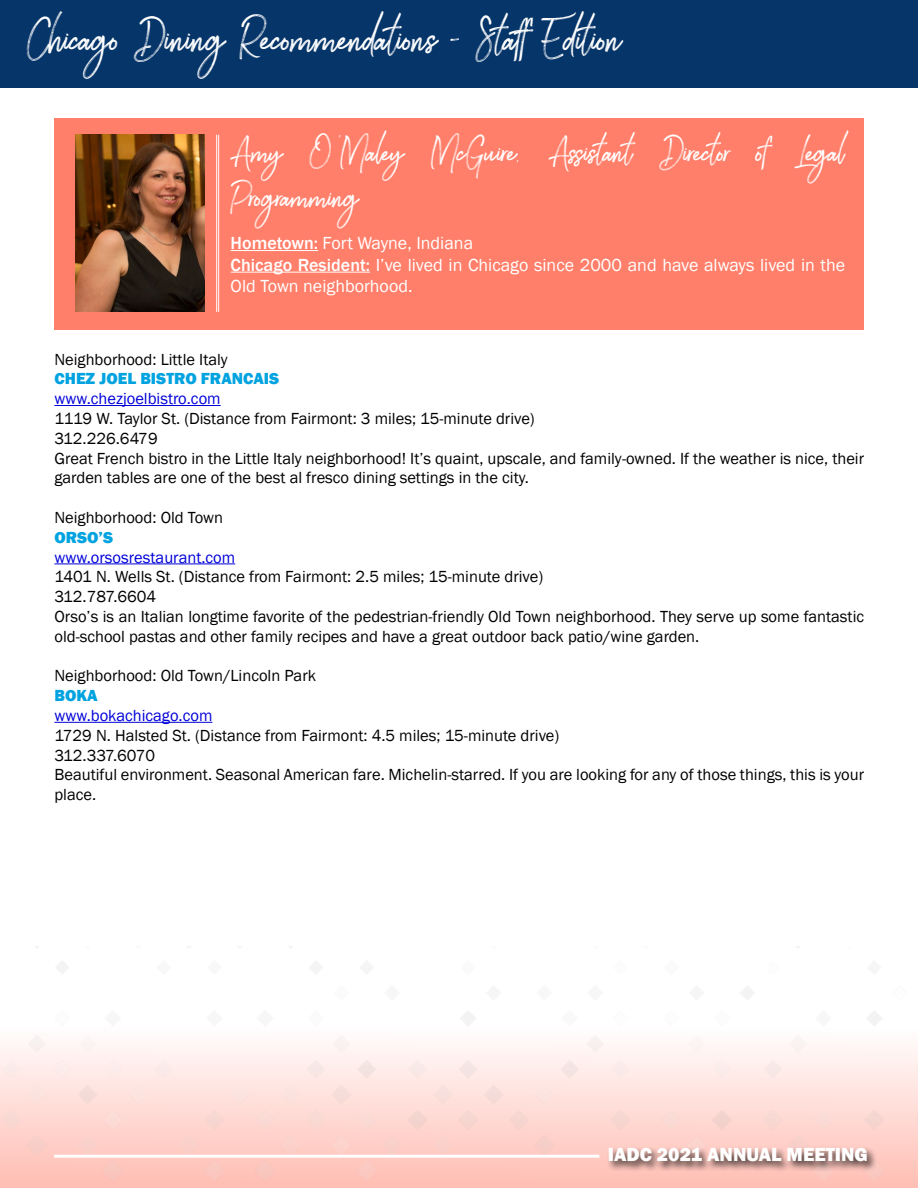
<style>
.page{position:relative;width:918px;height:1188px;background:#fff}
.page>*{position:absolute;margin:0;border:0;box-sizing:border-box;transform-origin:0 0}
.t1{font:48px "Brownhill Script";color:#fff}
.t2{font:37.5px/45px "Brownhill Script";color:#fff}
.t3{font:800 19.5px "Franklin Gothic";color:#fff}
.t4{font:18px/21.6px "Franklin Gothic";color:#fff}
.t5{font:16.5px/19.8px "Franklin Gothic";color:#000}
.t6{font:16.5px "Franklin Gothic";color:#0000d9}
.t7{font:800 16.5px "Franklin Gothic";color:#00a3e0}
.s1{font-weight:500}
</style>
<div class="page">
<div style="left:0;top:1012px;width:918px;height:176px;background:#ffbfb5"></div>
<img style="left:0;top:947px;width:918px;height:232px">
<hr style="left:54px;top:1155px;width:545px;height:3px;background:#fff">
<div style="left:607px;top:1146px;width:270px;height:26px;background:#000;opacity:.75"></div>
<div style="left:0;top:0;width:918px;height:87px;background:#063569"></div>
<hr style="left:54px;top:405px;width:167px;height:1px;background:#0000d9">
<hr style="left:54px;top:563px;width:181px;height:1px;background:#0000d9">
<hr style="left:54px;top:722px;width:158px;height:1px;background:#0000d9">
<div style="left:55px;top:118px;width:809px;height:211px;background:#ff7f6a"></div>
<img style="left:75px;top:135px;width:130px;height:177px">
<hr style="left:231px;top:250px;width:87px;height:1px;background:#fff">
<hr style="left:231px;top:272px;width:139px;height:1px;background:#fff">
<hr style="left:218px;top:135px;width:1px;height:177px;background:#fff">
<hr style="left:216px;top:135px;width:1px;height:177px;background:#fff">
<h1 class="t1" style="left:27px;top:6px;width:596px">Chicago Dining Recommendations - Staff Edition</h1>
<h2 class="t2" style="left:231px;top:126px;width:616px">Amy O’Maley McGuire, Assistant Director of Legal<br>Programming</h2>
<p class="t4" style="left:231px;top:233px;width:616px"><span class="s1">Hometown:</span> Fort Wayne, Indiana<br><span class="s1">Chicago Resident:</span> I’ve lived in Chicago since 2000 and have always lived in the<br>Old Town neighborhood.</p>
<p class="t5" style="left:54px;top:350px;width:175px">Neighborhood: Little Italy</p>
<p class="t7" style="left:54px;top:368px;width:226px">CHEZ JOEL BISTRO FRANCAIS</p>
<p class="t6" style="left:54px;top:389px;width:168px">www.chezjoelbistro.com</p>
<p class="t5" style="left:54px;top:409px;width:811px">1119 W. Taylor St. (Distance from Fairmont: 3 miles; 15-minute drive)<br>312.226.6479<br>Great French bistro in the Little Italy neighborhood! It’s quaint, upscale, and family-owned. If the weather is nice, their garden tables are one of the best al fresco dining settings in the city.</p>
<p class="t5" style="left:54px;top:508px;width:170px">Neighborhood: Old Town</p>
<p class="t7" style="left:54px;top:527px;width:60px">ORSO’S</p>
<p class="t6" style="left:54px;top:547px;width:182px">www.orsosrestaurant.com</p>
<p class="t5" style="left:54px;top:567px;width:811px">1401 N. Wells St. (Distance from Fairmont: 2.5 miles; 15-minute drive)<br>312.787.6604<br>Orso’s is an Italian longtime favorite of the pedestrian-friendly Old Town neighborhood. They serve up some fantastic old-school pastas and other family recipes and have a great outdoor back patio/wine garden.</p>
<p class="t5" style="left:54px;top:666px;width:263px">Neighborhood: Old Town/Lincoln Park</p>
<p class="t7" style="left:54px;top:685px;width:45px">BOKA</p>
<p class="t6" style="left:54px;top:705px;width:160px">www.bokachicago.com</p>
<p class="t5" style="left:54px;top:726px;width:811px">1729 N. Halsted St. (Distance from Fairmont: 4.5 miles; 15-minute drive)<br>312.337.6070<br>Beautiful environment. Seasonal American fare. Michelin-starred. If you are looking for any of those things, this is your place.</p>
<p class="t3" style="left:608px;top:1142px;width:262px">IADC 2021 ANNUAL MEETING</p>
</div>
